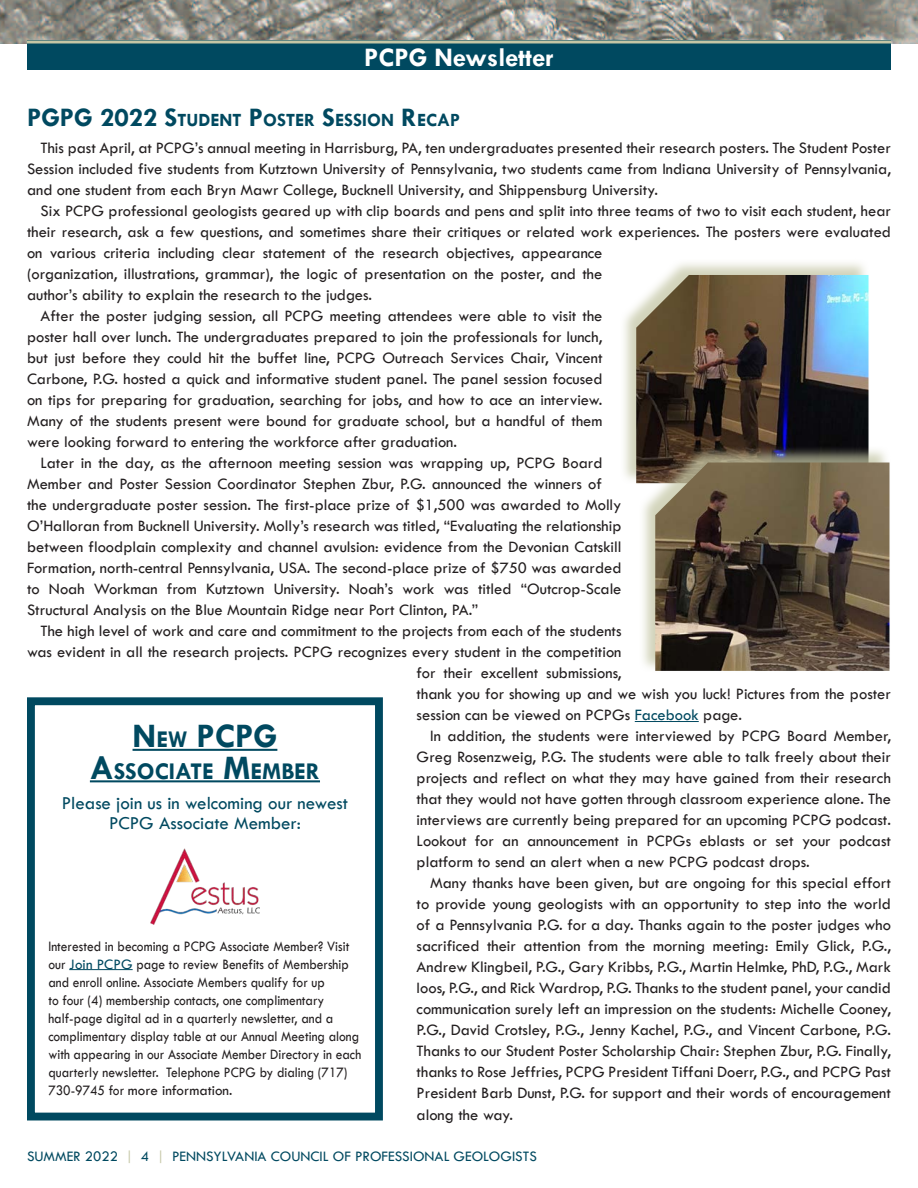
<style>
.page{position:relative;width:918px;height:1188px;background:#fff}
.page>*{position:absolute;margin:0;border:0;box-sizing:border-box;transform-origin:0 0}
.t1{font:700 34.65px "Tw Cen";color:#004960}
.t2{font:700 27px "Tw Cen";color:#fff}
.t3{font:700 24.3px "Tw Cen";color:#004960}
.t4{font:18.9px "Tw Cen";color:#004960}
.t5{font:700 18.9px "Tw Cen";color:#004960}
.t6{font:16.5px/21px "Tw Cen";color:#231f20;text-align:justify}
.t7{font:15px/18px "Tw Cen";color:#231f20;scale:.9 1}
.t8{font:15px "Tw Cen";color:#004960}
.s1{font-size:27px}
.s2{color:#004960}
.s3{font-size:24.3px}
.s4{font-size:34.65px}
.s5{color:#c4c6a5}
</style>
<div class="page">
<img style="left:0;top:0;width:918px;height:44px">
<div style="left:27px;top:40px;width:864px;height:30px;background:#004960"></div>
<svg style="left:27px;top:40px;width:864px;height:4px;background:#93a693"></svg>
<hr style="left:635px;top:721px;width:64px;height:1px;background:#004960">
<hr style="left:133px;top:749px;width:144px;height:2px;background:#004960">
<hr style="left:90px;top:780px;width:230px;height:2px;background:#004960">
<hr style="left:69px;top:969px;width:64px;height:1px;background:#004960">
<div style="left:27px;top:697px;width:356px;height:423px;border:8px solid #004960"></div>
<img style="left:150px;top:848px;width:110px;height:76px">
<div style="left:619px;top:258px;width:251px;height:227px;background:#c4c6a5;opacity:.75"></div>
<img style="left:636px;top:275px;width:233px;height:208px">
<div style="left:638px;top:446px;width:253px;height:226px;background:#c4c6a5;opacity:.75"></div>
<img style="left:655px;top:463px;width:235px;height:208px">
<h2 class="t2" style="left:364px;top:41px;width:191px">PCPG Newsletter</h2>
<p class="t5" style="left:27px;top:108px;width:432px"><span class="s1">PGPG 2022 S</span>TUDENT <span class="s1">P</span>OSTER <span class="s1">S</span>ESSION <span class="s1">R</span>ECAP</p>
<p class="t6" style="left:27px;top:138px;width:865px;text-indent:14px">This past April, at PCPG’s annual meeting in Harrisburg, PA, ten undergraduates presented their research posters. The Student Poster Session included five students from Kutztown University of Pennsylvania, two students came from Indiana University of Pennsylvania, and one student from each Bryn Mawr College, Bucknell University, and Shippensburg University.</p>
<p class="t6" style="left:27px;top:201px;width:866px;text-align:left;text-indent:13px">Six PCPG professional geologists geared up with clip boards and pens and split into three teams of two to visit each student, hear their research, ask a few questions, and sometimes share their critiques or related work experiences. The posters were evaluated on various criteria including clear statement of the research objectives, appearance<br>(organization, illustrations, grammar), the logic of presentation on the poster, and the<br>author’s ability to explain the research to the judges.</p>
<p class="t6" style="left:27px;top:306px;width:577px;text-indent:13px">After the poster judging session, all PCPG meeting attendees were able to visit the poster hall over lunch. The undergraduates prepared to join the professionals for lunch, but just before they could hit the buffet line, PCPG Outreach Services Chair, Vincent Carbone, P.G. hosted a quick and informative student panel. The panel session focused on tips for preparing for graduation, searching for jobs, and how to ace an interview.<br>Many of the students present were bound for graduate school, but a handful of them were looking forward to entering the workforce after graduation.</p>
<p class="t6" style="left:27px;top:453px;width:596px;text-align:left;text-indent:13px">Later in the day, as the afternoon meeting session was wrapping up, PCPG Board Member and Poster Session Coordinator Stephen Zbur, P.G. announced the winners of the undergraduate poster session. The first-place prize of $1,500 was awarded to Molly O’Halloran from Bucknell University. Molly’s research was titled, “Evaluating the relationship between floodplain complexity and channel avulsion: evidence from the Devonian Catskill Formation, north-central Pennsylvania, USA. The second-place prize of $750 was awarded to Noah Workman from Kutztown University. Noah’s work was titled “Outcrop-Scale Structural Analysis on the Blue Mountain Ridge near Port Clinton, PA.”</p>
<p class="t6" style="left:40px;top:621px;width:583px">The high level of work and care and commitment to the projects from each of the students</p>
<p class="t6" style="left:27px;top:642px;width:596px">was evident in all the research projects. PCPG recognizes every student in the competition</p>
<p class="t6" style="left:417px;top:663px;width:206px">for their excellent submissions,</p>
<p class="t6" style="left:417px;top:684px;width:476px">thank you for showing up and we wish you luck! Pictures from the poster</p>
<p class="t6" style="left:417px;top:705px;width:327px">session can be viewed on PCPGs <span class="s2">Facebook</span> page.</p>
<p class="t6" style="left:417px;top:726px;width:476px;text-indent:13px">In addition, the students were interviewed by PCPG Board Member, Greg Rosenzweig, P.G. The students were able to talk freely about their projects and reflect on what they may have gained from their research that they would not have gotten through classroom experience alone. The interviews are currently being prepared for an upcoming PCPG podcast.<br>Lookout for an announcement in PCPGs eblasts or set your podcast platform to send an alert when a new PCPG podcast drops.</p>
<p class="t6" style="left:417px;top:873px;width:476px;text-indent:13px">Many thanks have been given, but are ongoing for this special effort to provide young geologists with an opportunity to step into the world of a Pennsylvania P.G. for a day. Thanks again to the poster judges who sacrificed their attention from the morning meeting: Emily Glick, P.G., Andrew Klingbeil, P.G., Gary Kribbs, P.G., Martin Helmke, PhD, P.G., Mark Ioos, P.G., and Rick Wardrop, P.G. Thanks to the student panel, your candid communication surely left an impression on the students: Michelle Cooney, P.G., David Crotsley, P.G., Jenny Kachel, P.G., and Vincent Carbone, P.G.<br>Thanks to our Student Poster Scholarship Chair: Stephen Zbur, P.G. Finally, thanks to Rose Jeffries, PCPG President Tiffani Doerr, P.G., and PCPG Past President Barb Dunst, P.G. for support and their words of encouragement along the way.</p>
<p class="t1" style="left:133px;top:715px;width:144px">N <span class="s3">EW</span> PCPG</p>
<p class="t3" style="left:90px;top:757px;width:232px"><span class="s4">A</span>SSOCIATE <span class="s4">M</span>EMBER</p>
<p class="t4" style="left:62px;top:791px;width:288px">Please join us in welcoming our newest</p>
<p class="t4" style="left:109px;top:812px;width:193px">PCPG Associate Member:</p>
<p class="t7" style="left:48px;top:937px;width:349px">Interested in becoming a PCPG Associate Member? Visit our <span class="s2">Join PCPG</span> page to review Benefits of Membership and enroll online. Associate Members qualify for up<br>to four (4) membership contacts, one complimentary half-page digital ad in a quarterly newsletter, and a complimentary display table at our Annual Meeting along with appearing in our Associate Member Directory in each quarterly newsletter. Telephone PCPG by dialing (717)<br>730-9745 for more information.</p>
<p class="t8" style="left:27px;top:1147px;width:511px">SUMMER 2022 <span class="s5">|</span> 4 <span class="s5">|</span> PENNSYLVANIA COUNCIL OF PROFESSIONAL GEOLOGISTS</p>
</div>
